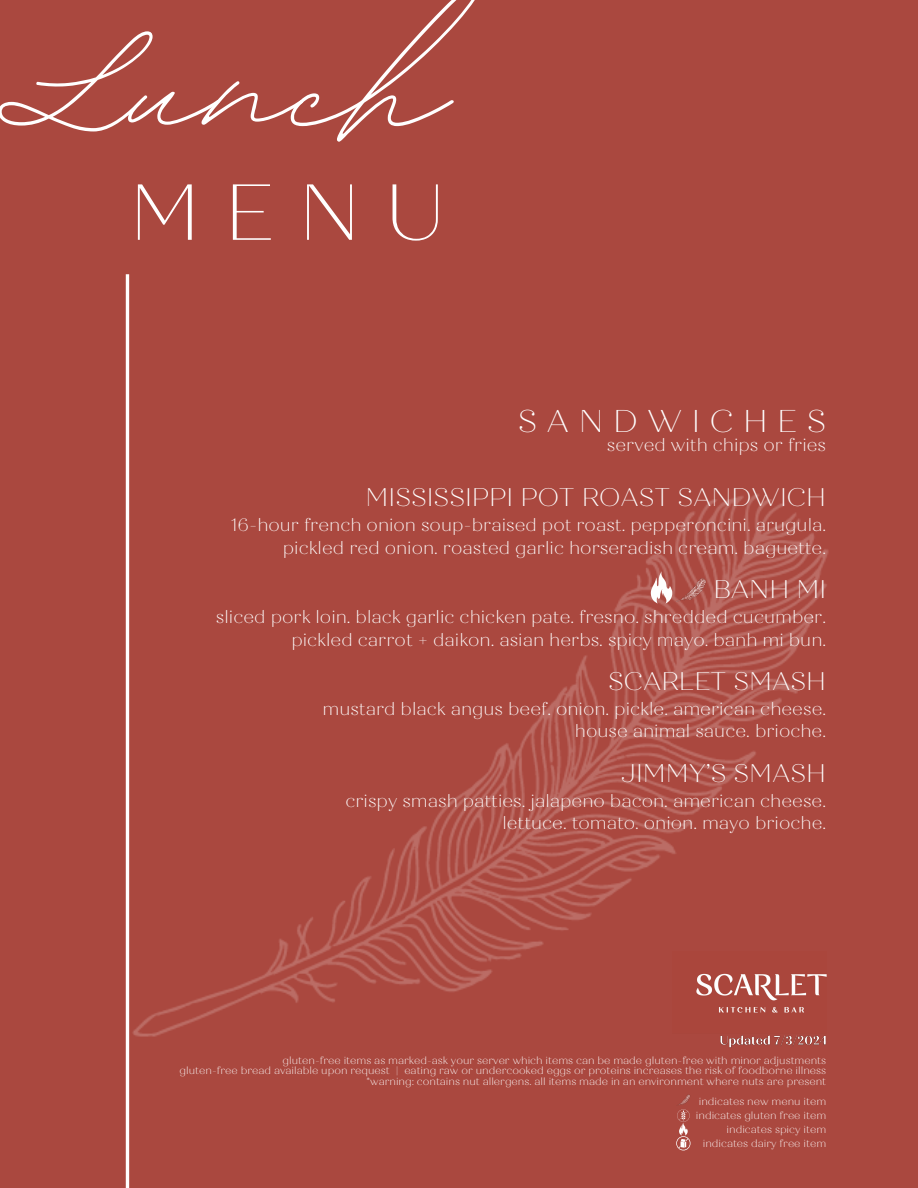
<style>
.page{position:relative;width:918px;height:1188px;background:#aa483f}
.page>*{position:absolute;margin:0;border:0;box-sizing:border-box;transform-origin:0 0}
.t1{font:282px "BD Script";color:#fff}
.t2{font:100 79.2px "Quiche Display";color:#fff}
.t3{font:100 31.5px "Quiche Display";letter-spacing:.3em;color:#fff}
.t4{font:100 25.5px "Quiche Display";color:#fff}
.t5{font:100 18px/22.5px "Quiche Display";color:#fff;text-align:right}
.t6{font:100 10.5px "Quiche Display";color:#fff}
</style>
<div class="page">
<hr style="left:126px;top:274px;width:3px;height:914px;background:#fff">
<img style="left:125px;top:327px;width:704px;height:861px">
<img style="left:675px;top:1092px;width:17px;height:17px">
<img style="left:672px;top:952px;width:154px;height:82px">
<svg style="left:676px;top:1109px;width:15px;height:41px"></svg>
<img style="left:718px;top:1034px;width:111px;height:17px">
<svg style="left:651px;top:571px;width:21px;height:33px"></svg>
<img style="left:672px;top:571px;width:37px;height:37px">
<p class="t1" style="left:0;top:-97px;width:447px">Lunch</p>
<h1 class="t2" style="left:129px;top:165px;width:318px">MENU</h1>
<h2 class="t3" style="left:518px;top:403px;width:310px">SANDWICHES</h2>
<p class="t5" style="left:607px;top:434px;width:221px">served with chips or fries</p>
<h3 class="t4" style="left:366px;top:482px;width:462px">MISSISSIPPI POT ROAST SANDWICH</h3>
<p class="t5" style="left:230px;top:514px;width:597px">16-hour french onion soup-braised pot roast. pepperoncini. arugula. pickled red onion. roasted garlic horseradish cream. baguette.</p>
<h3 class="t4" style="left:713px;top:574px;width:114px">BANH MI</h3>
<p class="t5" style="left:216px;top:606px;width:612px">sliced pork loin. black garlic chicken pate. fresno. shredded cucumber. pickled carrot + daikon. asian herbs. spicy mayo. banh mi bun.</p>
<h3 class="t4" style="left:608px;top:666px;width:220px">SCARLET SMASH</h3>
<p class="t5" style="left:322px;top:698px;width:505px">mustard black angus beef. onion. pickle. american cheese. house animal sauce. brioche.</p>
<h3 class="t4" style="left:621px;top:758px;width:207px">JIMMY’S SMASH</h3>
<p class="t5" style="left:345px;top:790px;width:482px">crispy smash patties. jalapeno bacon. american cheese. lettuce. tomato. onion. mayo brioche.</p>
<p class="t6" style="left:283px;top:1054px;width:545px">gluten-free items as marked-ask your server which items can be made gluten-free with minor adjustments</p>
<p class="t6" style="left:180px;top:1065px;width:648px">gluten-free bread available upon request | eating raw or undercooked eggs or proteins increases the risk of foodborne illness</p>
<p class="t6" style="left:367px;top:1075px;width:461px">*warning: contains nut allergens. all items made in an environment where nuts are present</p>
<p class="t6" style="left:699px;top:1095px;width:129px">indicates new menu item</p>
<p class="t6" style="left:696px;top:1109px;width:132px">indicates gluten free item</p>
<p class="t6" style="left:727px;top:1123px;width:101px">indicates spicy item</p>
<p class="t6" style="left:703px;top:1137px;width:125px">indicates dairy free item</p>
</div>
